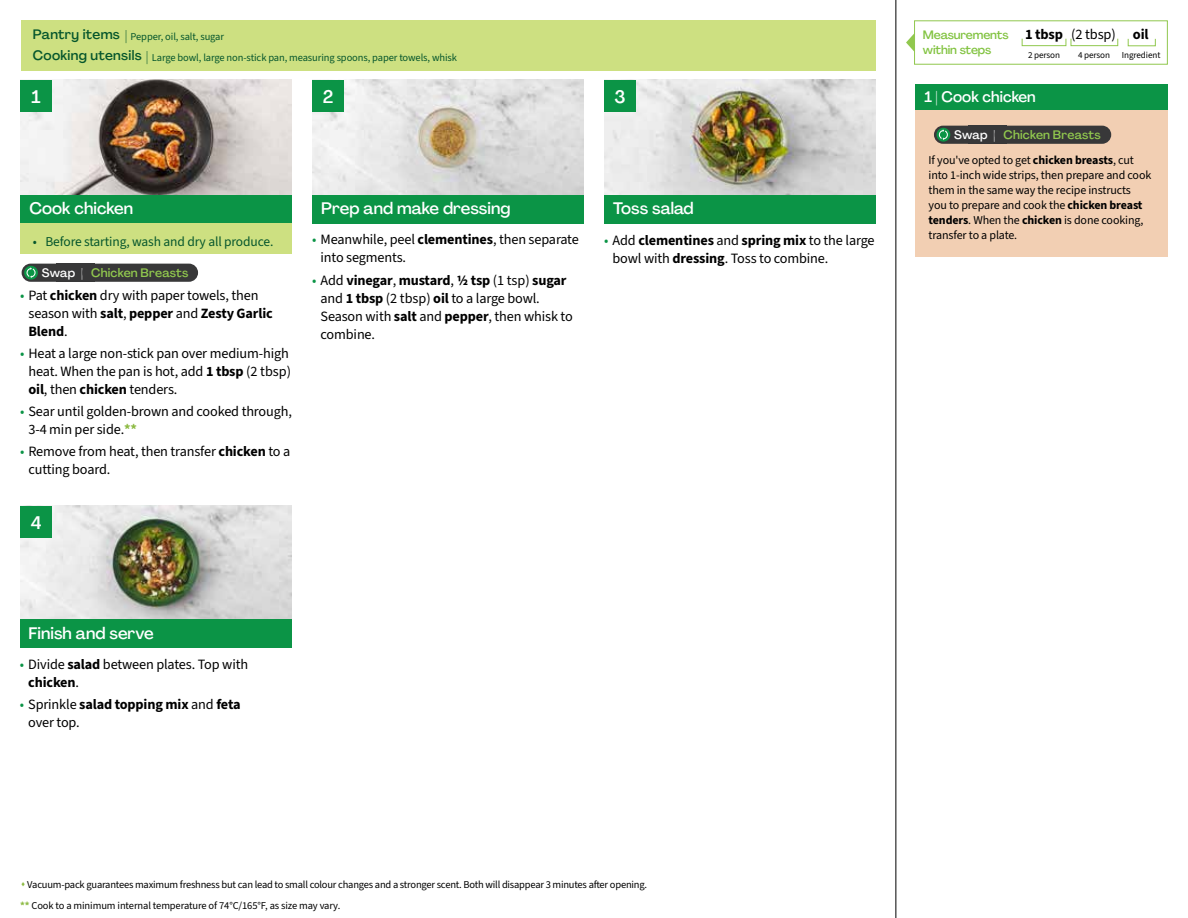
<style>
.page{position:relative;width:1188px;height:918px;background:#fff}
.page>*{position:absolute;margin:0;border:0;box-sizing:border-box;transform-origin:0 0}
.t1{font:500 18px "Agrandir";color:#fff}
.t2{font:500 16.5px "Agrandir";color:#fff}
.t3{font:500 15px "Agrandir";color:#fff}
.t4{font:700 14.4px "Source Sans 3";letter-spacing:-.01em;color:#000}
.t5{font:14.25px/18px "Source Sans 3";letter-spacing:-.01em;color:#000}
.t6{font:13.5px "Source Sans 3";letter-spacing:-.01em;color:#05562c}
.t7{font:500 13.5px "Agrandir";letter-spacing:.025em;color:#05562c}
.t8{font:500 12.15px "Agrandir";letter-spacing:.01em;color:#91c84e}
.t9{font:12px/15px "Source Sans 3";letter-spacing:-.01em;color:#000}
.t10{font:500 12px/15.8px "Agrandir";letter-spacing:-.01em;color:#82c341}
.t11{font:10.5px/20.9px "Source Sans 3";letter-spacing:-.02em;color:#000}
.t12{font:10.5px "Source Sans 3";letter-spacing:-.01em;color:#05562c}
.t13{font:9.15px "Source Sans 3";letter-spacing:-.01em;color:#000}
.s1{font-family:"Agrandir";font-weight:500;font-size:13.5px}
.s2{color:#fff}
.s3{color:#0b9446}
.s4{font-weight:700}
.s5{font-weight:700;color:#8cba42}
.s6{font-weight:400}
.s7{color:#8cba42}
</style>
<div class="page">
<img style="left:20px;top:506px;width:272px;height:113px">
<img style="left:20px;top:80px;width:272px;height:115px">
<img style="left:312px;top:80px;width:272px;height:115px">
<img style="left:604px;top:80px;width:272px;height:115px">
<div style="left:312px;top:195px;width:272px;height:29px;background:#0b9446"></div>
<div style="left:20px;top:195px;width:272px;height:29px;background:#0b9446"></div>
<div style="left:20px;top:619px;width:272px;height:29px;background:#0b9446"></div>
<div style="left:604px;top:195px;width:272px;height:29px;background:#0b9446"></div>
<div style="left:21px;top:20px;width:855px;height:51px;background:#cde081"></div>
<div style="left:20px;top:224px;width:272px;height:30px;background:#cde081"></div>
<hr style="left:896px;top:0;width:1px;height:918px;background:#000">
<div style="left:20px;top:506px;width:32px;height:32px;background:#0b9446"></div>
<div style="left:20px;top:80px;width:32px;height:32px;background:#0b9446"></div>
<div style="left:312px;top:80px;width:32px;height:32px;background:#0b9446"></div>
<div style="left:604px;top:80px;width:32px;height:32px;background:#0b9446"></div>
<div style="left:914px;top:20px;width:254px;height:45px;border:1px solid #91c84e"></div>
<div style="left:1022px;top:38px;width:44px;height:8px;border:1px solid #91c84e"></div>
<div style="left:1071px;top:38px;width:47px;height:8px;border:1px solid #91c84e"></div>
<div style="left:1128px;top:38px;width:28px;height:8px;border:1px solid #91c84e"></div>
<svg style="left:906px;top:33px;width:9px;height:19px"></svg>
<div style="left:916px;top:110px;width:252px;height:146px;background:#f2cfb3"></div>
<div style="left:916px;top:84px;width:252px;height:26px;background:#0b9446"></div>
<div style="left:969px;top:126px;width:38px;height:18px;background:#383839"></div>
<div style="left:934px;top:126px;width:71px;height:18px;background:#383839;border-radius:9px"></div>
<svg style="left:936px;top:128px;width:14px;height:14px"></svg>
<svg style="left:939px;top:129px;width:9px;height:11px"></svg>
<div style="left:995px;top:126px;width:116px;height:18px;background:#383839;border-radius:9px"></div>
<div style="left:57px;top:264px;width:38px;height:18px;background:#383839"></div>
<div style="left:22px;top:264px;width:70px;height:18px;background:#383839;border-radius:9px"></div>
<svg style="left:24px;top:266px;width:14px;height:14px"></svg>
<svg style="left:27px;top:267px;width:9px;height:11px"></svg>
<div style="left:82px;top:264px;width:116px;height:18px;background:#383839;border-radius:9px"></div>
<p class="t12" style="left:33px;top:30px;width:193px"><span class="s1">Pantry items |</span> Pepper, oil, salt, sugar</p>
<p class="t7" style="left:33px;top:47px;width:110px">Cooking utensils</p>
<p class="t12" style="left:146px;top:51px;width:312px"><span class="s1">|</span> Large bowl, large non-stick pan, measuring spoons, paper towels, whisk</p>
<p class="t1" style="left:32px;top:86px;width:11px">1</p>
<p class="t1" style="left:323px;top:86px;width:12px">2</p>
<p class="t1" style="left:614px;top:85px;width:13px">3</p>
<p class="t2" style="left:29px;top:198px;width:105px">Cook chicken</p>
<p class="t6" style="left:33px;top:233px;width:242px">• Before starting, wash and dry all produce.</p>
<p class="t8" style="left:42px;top:265px;width:148px"><span class="s2">Swap |</span> Chicken Breasts</p>
<p class="t5" style="left:29px;top:286px;width:246px;text-indent:-9px"><span class="s3">•</span> Pat <span class="s4">chicken</span> dry with paper towels, then season with <span class="s4">salt</span>, <span class="s4">pepper</span> and <span class="s4">Zesty Garlic<br>Blend</span>.</p>
<p class="t5" style="left:29px;top:344px;width:264px;text-indent:-9px"><span class="s3">•</span> Heat a large non-stick pan over medium-high heat. When the pan is hot, add <span class="s4">1 tbsp</span> (2 tbsp) <span class="s4">oil</span>, then <span class="s4">chicken</span> tenders.</p>
<p class="t5" style="left:29px;top:402px;width:265px;text-indent:-9px"><span class="s3">•</span> Sear until golden-brown and cooked through,<br>3-4 min per side.<span class="s5">**</span></p>
<p class="t5" style="left:29px;top:443px;width:263px;text-indent:-9px"><span class="s3">•</span> Remove from heat, then transfer <span class="s4">chicken</span> to a cutting board.</p>
<p class="t1" style="left:31px;top:511px;width:12px">4</p>
<p class="t2" style="left:321px;top:198px;width:191px">Prep and make dressing</p>
<p class="t2" style="left:613px;top:198px;width:82px">Toss salad</p>
<p class="t5" style="left:321px;top:231px;width:260px;text-indent:-9px"><span class="s3">•</span> Meanwhile, peel <span class="s4">clementines</span>, then separate into segments.</p>
<p class="t5" style="left:321px;top:271px;width:254px;text-indent:-9px"><span class="s3">•</span> Add <span class="s4">vinegar</span>, <span class="s4">mustard</span>, <span class="s4">1/2 tsp</span> (1 tsp) <span class="s4">sugar </span>and <span class="s4">1 tbsp</span> (2 tbsp) <span class="s4">oil</span> to a large bowl.<br>Season with <span class="s4">salt</span> and <span class="s4">pepper</span>, then whisk to combine.</p>
<p class="t5" style="left:613px;top:231px;width:264px;text-indent:-9px"><span class="s3">•</span> Add <span class="s4">clementines</span> and <span class="s4">spring mix</span> to the large bowl with <span class="s4">dressing</span>. Toss to combine.</p>
<p class="t2" style="left:29px;top:623px;width:127px">Finish and serve</p>
<p class="t5" style="left:28px;top:655px;width:221px;text-indent:-9px"><span class="s3">•</span> Divide <span class="s4">salad</span> between plates. Top with <span class="s4">chicken</span>.</p>
<p class="t5" style="left:28px;top:695px;width:214px;text-indent:-9px"><span class="s3">•</span> Sprinkle <span class="s4">salad topping mix</span> and <span class="s4">feta </span>over top.</p>
<p class="t10" style="left:923px;top:26px;width:87px">Measurements within steps</p>
<p class="t4" style="left:1025px;top:25px;width:125px">1 tbsp <span class="s6">(2 tbsp)</span> oil</p>
<p class="t13" style="left:1028px;top:49px;width:34px">2 person</p>
<p class="t13" style="left:1078px;top:49px;width:34px">4 person</p>
<p class="t13" style="left:1122px;top:49px;width:40px">Ingredient</p>
<p class="t3" style="left:924px;top:88px;width:113px">1 | Cook chicken</p>
<p class="t8" style="left:954px;top:127px;width:148px"><span class="s2">Swap |</span> Chicken Breasts</p>
<p class="t9" style="left:929px;top:153px;width:224px">If you've opted to get <span class="s4">chicken breasts</span>, cut into 1-inch wide strips, then prepare and cook them in the same way the recipe instructs you to prepare and cook the <span class="s4">chicken breast tenders</span>. When the <span class="s4">chicken</span> is done cooking, transfer to a plate.</p>
<p class="t11" style="left:20px;top:874px;width:629px"><span class="s7">▲</span> Vacuum-pack guarantees maximum freshness but can lead to small colour changes and a stronger scent. Both will disappear 3 minutes after opening. <span class="s5">**</span> Cook to a minimum internal temperature of 74°C/165°F, as size may vary.</p>
</div>
